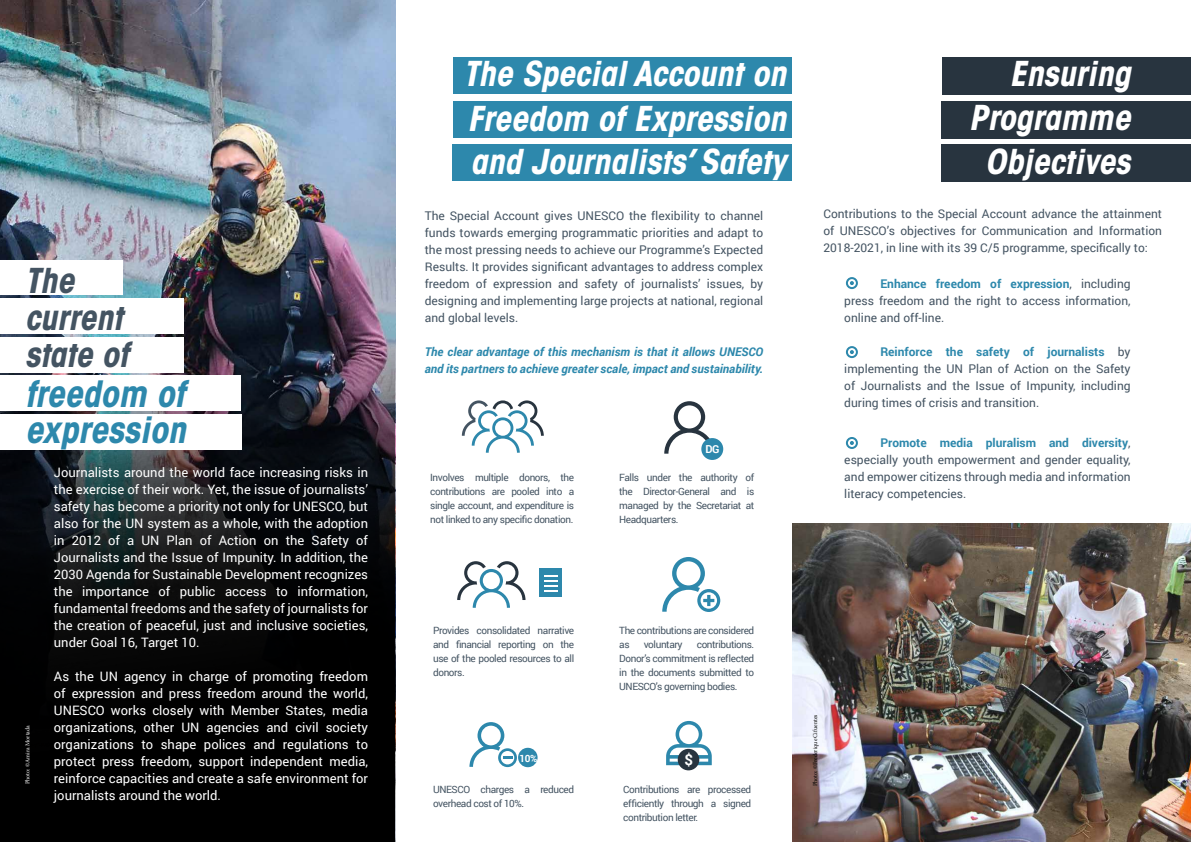
<style>
.page{position:relative;width:1191px;height:842px;background:#fff}
.page>*{position:absolute;margin:0;border:0;box-sizing:border-box;transform-origin:0 0}
.t1{font:italic 700 condensed 36px/36px "ITC Avant Garde Std";color:#2d88ac}
.t2{font:italic 700 condensed 34px/44px "ITC Avant Garde Std";color:#fff;text-align:justify}
.t3{font:italic 700 condensed 34px/37px "ITC Avant Garde Std";color:#445462}
.t4{font:700 15px "Roboto";color:#fff}
.t5{font:13px/17px "Roboto";color:#fff;text-align:justify}
.t6{font:12px/17px "Roboto";color:#445462;text-align:justify}
.t7{font:italic 700 12px/17px "Roboto";color:#2d88ac}
.t8{font:700 11px "Roboto";color:#fff}
.t9{font:10px/14px "Roboto";letter-spacing:-.04em;color:#445462;text-align:justify}
.t10{font:700 10px "Roboto";color:#fff}
.t11{font:6px "Minion Pro";color:#000}
.t12{font:6px "Minion Pro";color:#fff}
.s1{font-weight:700;color:#2d88ac}
</style>
<div class="page">
<div style="left:942px;top:57px;width:249px;height:38px;background:#28343f"></div>
<div style="left:941px;top:101px;width:250px;height:38px;background:#28343f"></div>
<div style="left:941px;top:144px;width:250px;height:38px;background:#28343f"></div>
<img style="left:0;top:0;width:395px;height:334px">
<img style="left:792px;top:523px;width:399px;height:319px">
<svg style="left:0;top:334px;width:395px;height:508px;background:#0d0e11"></svg>
<div style="left:453px;top:57px;width:339px;height:36px;background:#2d88ac"></div>
<div style="left:453px;top:101px;width:339px;height:36px;background:#2d88ac"></div>
<div style="left:453px;top:145px;width:339px;height:36px;background:#2d88ac"></div>
<div style="left:0;top:261px;width:122px;height:34px;background:#fff"></div>
<div style="left:0;top:298px;width:183px;height:36px;background:#fff"></div>
<div style="left:0;top:337px;width:183px;height:36px;background:#fff"></div>
<div style="left:0;top:375px;width:241px;height:36px;background:#fff"></div>
<div style="left:0;top:414px;width:241px;height:35px;background:#fff"></div>
<div style="left:846px;top:277px;width:12px;height:12px;border:2px solid #2d88ac;border-radius:50%"></div>
<svg style="left:850px;top:281px;width:4px;height:4px"></svg>
<div style="left:846px;top:346px;width:12px;height:12px;border:2px solid #2d88ac;border-radius:50%"></div>
<svg style="left:850px;top:350px;width:4px;height:4px"></svg>
<div style="left:846px;top:437px;width:12px;height:12px;border:2px solid #2d88ac;border-radius:50%"></div>
<svg style="left:850px;top:441px;width:4px;height:4px"></svg>
<svg style="left:462px;top:400px;width:82px;height:53px"></svg>
<svg style="left:664px;top:401px;width:45px;height:53px"></svg>
<div style="left:701px;top:438px;width:22px;height:22px;background:#2d88ac;border-radius:50%"></div>
<svg style="left:662px;top:557px;width:58px;height:55px"></svg>
<svg style="left:469px;top:722px;width:48px;height:45px"></svg>
<div style="left:518px;top:748px;width:19px;height:19px;background:#2d88ac;border-radius:50%"></div>
<svg style="left:666px;top:721px;width:46px;height:44px"></svg>
<div style="left:677px;top:749px;width:22px;height:21px;background:#28343f;border-radius:50%"></div>
<svg style="left:457px;top:561px;width:68px;height:47px"></svg>
<div style="left:540px;top:568px;width:22px;height:29px;background:#2d88ac"></div>
<svg style="left:544px;top:575px;width:13px;height:16px"></svg>
<h2 class="t2" style="left:463px;top:51px;width:324px">The Special Account on Freedom of Expression and Journalists’ Safety</h2>
<h2 class="t2" style="left:969px;top:52px;width:163px;text-align:right">Ensuring<br>Programme<br>Objectives</h2>
<p class="t6" style="left:823px;top:205px;width:340px">Contributions to the Special Account advance the attainment of UNESCO’s objectives for Communication and Information 2018-2021, in line with its 39 C/5 programme, specifically to:</p>
<p class="t6" style="left:844px;top:275px;width:288px;text-indent:36px"><span class="s1">Enhance freedom of expression</span>, including press freedom and the right to access information, online and off-line.</p>
<p class="t6" style="left:844px;top:343px;width:288px;text-indent:36px"><span class="s1">Reinforce the safety of journalists</span> by implementing the UN Plan of Action on the Safety of Journalists and the Issue of Impunity, including during times of crisis and transition.</p>
<p class="t6" style="left:844px;top:434px;width:288px;text-indent:36px"><span class="s1">Promote media pluralism and diversity</span>, especially youth empowerment and gender equality, and empower citizens through media and information literacy competencies.</p>
<p class="t6" style="left:425px;top:207px;width:340px">The Special Account gives UNESCO the flexibility to channel funds towards emerging programmatic priorities and adapt to the most pressing needs to achieve our Programme’s Expected Results. It provides significant advantages to address complex freedom of expression and safety of journalists’ issues, by designing and implementing large projects at national, regional and global levels.</p>
<p class="t7" style="left:425px;top:343px;width:340px">The clear advantage of this mechanism is that it allows UNESCO and its partners to achieve greater scale, impact and sustainability.</p>
<h2 class="t3" style="left:25px;top:262px;width:105px">The current state of</h2>
<h1 class="t1" style="left:25px;top:376px;width:162px">freedom of expression</h1>
<p class="t8" style="left:705px;top:441px;width:16px">DG</p>
<p class="t5" style="left:54px;top:463px;width:316px">Journalists around the world face increasing risks in the exercise of their work. Yet, the issue of journalists’ safety has become a priority not only for UNESCO, but also for the UN system as a whole, with the adoption in 2012 of a UN Plan of Action on the Safety of Journalists and the Issue of Impunity. In addition, the 2030 Agenda for Sustainable Development recognizes the importance of public access to information, fundamental freedoms and the safety of journalists for the creation of peaceful, just and inclusive societies, under Goal 16, Target 10.</p>
<p class="t5" style="left:54px;top:667px;width:316px">As the UN agency in charge of promoting freedom of expression and press freedom around the world, UNESCO works closely with Member States, media organizations, other UN agencies and civil society organizations to shape polices and regulations to protect press freedom, support independent media, reinforce capacities and create a safe environment for journalists around the world.</p>
<p class="t9" style="left:619px;top:470px;width:137px">Falls under the authority of the Director-General and is managed by the Secretariat at Headquarters.</p>
<p class="t9" style="left:430px;top:470px;width:145px">Involves multiple donors, the contributions are pooled into a single account, and expenditure is not linked to any specific donation.</p>
<p class="t9" style="left:433px;top:623px;width:143px">Provides consolidated narrative and financial reporting on the use of the pooled resources to all donors.</p>
<p class="t9" style="left:619px;top:623px;width:136px">The contributions are considered as</p>
<p class="t9" style="left:619px;top:637px;width:137px;text-indent:78px">contributions.<br>Donor’s commitment is reflected in the documents submitted to UNESCO’s governing bodies.</p>
<p class="t9" style="left:644px;top:637px;width:40px">voluntary</p>
<p class="t12" style="left:23px;top:784px;width:60px;rotate:-90deg">Photo: ©Amira Mortada</p>
<p class="t11" style="left:811px;top:786px;width:73px;rotate:-90deg">Photo: ©Frederique Cifuentes</p>
<p class="t10" style="left:519px;top:751px;width:20px">10%</p>
<p class="t4" style="left:684px;top:749px;width:10px">$</p>
<p class="t9" style="left:433px;top:782px;width:143px">UNESCO charges a reduced overhead cost of 10%.</p>
<p class="t9" style="left:623px;top:782px;width:130px">Contributions are processed efficiently through a signed contribution letter.</p>
</div>
